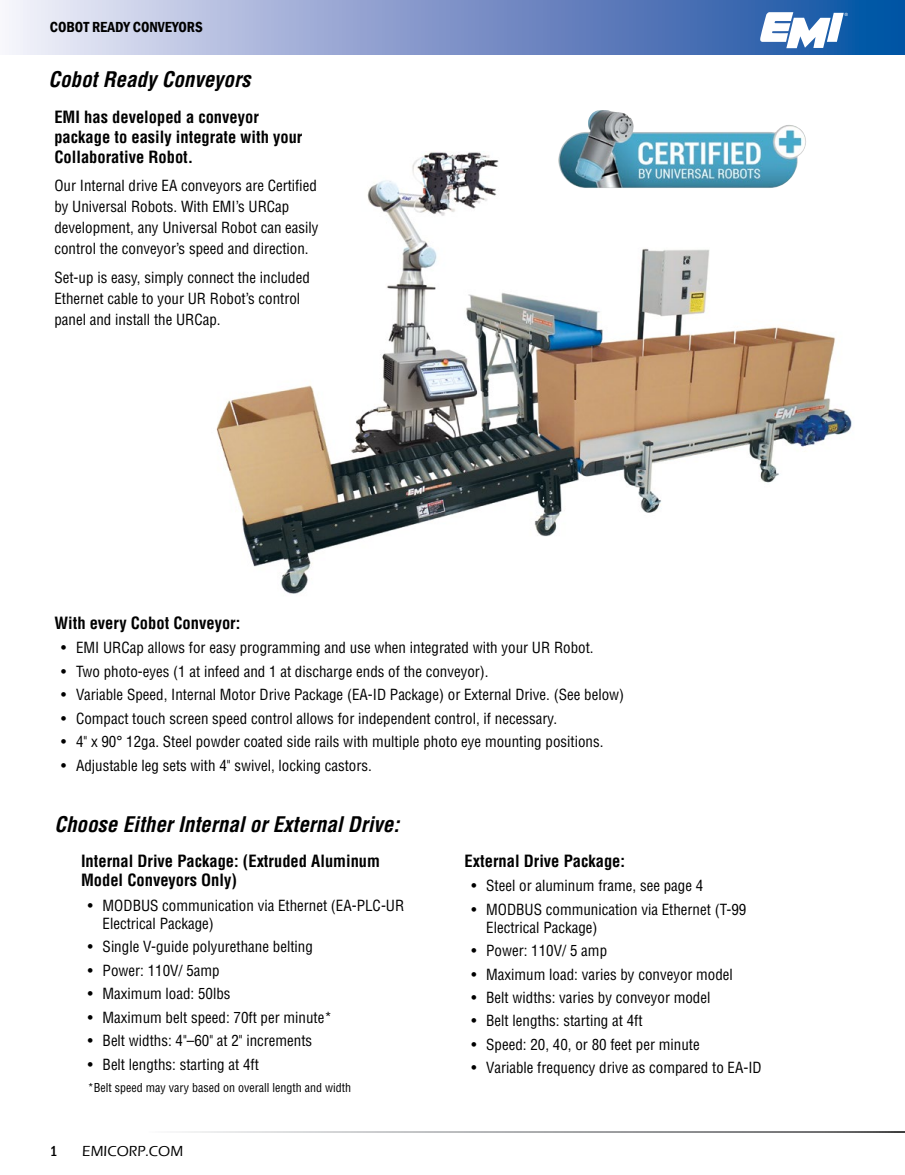
<style>
.page{position:relative;width:905px;height:1175px;background:#fff}
.page>*{position:absolute;margin:0;border:0;box-sizing:border-box;transform-origin:0 0}
.t1{font:italic 700 condensed 21px "Helvetica";color:#000}
.t2{font:700 condensed 16.5px/19.8px "Helvetica";color:#000}
.t3{font:condensed 15px/21px "Helvetica";color:#000}
.t4{font:600 condensed 15px "Franklin Gothic";color:#000}
.t5{font:500 15px "Eras ITC";color:#000}
.t6{font:500 condensed 15px "Franklin Gothic";color:#000}
.t7{font:condensed 12px "Helvetica";color:#000}
.t8{font:4.35px "Helvetica";color:#fff}
</style>
<div class="page">
<img style="left:216px;top:152px;width:636px;height:442px">
<img style="left:558px;top:110px;width:248px;height:78px">
<svg style="left:9px;top:0;width:895px;height:54px;background:#839bcc"></svg>
<svg style="left:760px;top:12px;width:83px;height:36px"></svg>
<p class="t4" style="left:50px;top:17px;width:154px">COBOT READY CONVEYORS</p>
<h1 class="t1" style="left:48px;top:66px;width:203px">Cobot Ready Conveyors</h1>
<p class="t2" style="left:54px;top:107px;width:249px">EMI has developed a conveyor package to easily integrate with your<br>Collaborative Robot.</p>
<p class="t3" style="left:54px;top:175px;width:266px">Our Internal drive EA conveyors are Certified by Universal Robots. With EMI’s URCap development, any Universal Robot can easily control the conveyor’s speed and direction.</p>
<p class="t3" style="left:54px;top:267px;width:257px">Set-up is easy, simply connect the included<br>Ethernet cable to your UR Robot’s control panel and install the URCap.</p>
<p class="t8" style="left:844px;top:12px;width:5px">®</p>
<p class="t2" style="left:54px;top:612px;width:187px">With every Cobot Conveyor:</p>
<p class="t3" style="left:61px;top:637px;width:534px">• EMI URCap allows for easy programming and use when integrated with your UR Robot.</p>
<p class="t3" style="left:61px;top:661px;width:429px">• Two photo-eyes (1 at infeed and 1 at discharge ends of the conveyor).</p>
<p class="t3" style="left:61px;top:684px;width:564px">• Variable Speed, Internal Motor Drive Package (EA-ID Package) or External Drive. (See below)</p>
<p class="t3" style="left:61px;top:707px;width:497px">• Compact touch screen speed control allows for independent control, if necessary.</p>
<p class="t3" style="left:61px;top:731px;width:543px">• 4" x 90° 12ga. Steel powder coated side rails with multiple photo eye mounting positions.</p>
<p class="t3" style="left:61px;top:754px;width:312px">• Adjustable leg sets with 4" swivel, locking castors.</p>
<h1 class="t1" style="left:54px;top:811px;width:346px">Choose Either Internal or External Drive:</h1>
<p class="t2" style="left:81px;top:850px;width:300px">Internal Drive Package: (Extruded Aluminum<br>Model Conveyors Only)</p>
<p class="t3" style="left:103px;top:896px;width:303px;line-height:18px;text-indent:-15px">• MODBUS communication via Ethernet (EA-PLC-UR<br>Electrical Package)</p>
<p class="t3" style="left:88px;top:936px;width:226px">• Single V-guide polyurethane belting</p>
<p class="t3" style="left:88px;top:959px;width:133px">• Power: 110V/ 5amp</p>
<p class="t3" style="left:88px;top:983px;width:144px">• Maximum load: 50lbs</p>
<p class="t3" style="left:88px;top:1006px;width:245px">• Maximum belt speed: 70ft per minute*</p>
<p class="t3" style="left:88px;top:1030px;width:226px">• Belt widths: 4"–60" at 2" increments</p>
<p class="t3" style="left:88px;top:1053px;width:173px">• Belt lengths: starting at 4ft</p>
<p class="t7" style="left:88px;top:1080px;width:265px">*Belt speed may vary based on overall length and width</p>
<p class="t6" style="left:50px;top:1141px;width:9px">1</p>
<p class="t5" style="left:82px;top:1142px;width:102px">EMICORP.COM</p>
<p class="t2" style="left:464px;top:850px;width:162px">External Drive Package:</p>
<p class="t3" style="left:471px;top:875px;width:233px">• Steel or aluminum frame, see page 4</p>
<p class="t3" style="left:486px;top:900px;width:261px;line-height:18px;text-indent:-15px">• MODBUS communication via Ethernet (T-99<br>Electrical Package)</p>
<p class="t3" style="left:471px;top:940px;width:137px">• Power: 110V/ 5 amp</p>
<p class="t3" style="left:471px;top:963px;width:263px">• Maximum load: varies by conveyor model</p>
<p class="t3" style="left:471px;top:986px;width:240px">• Belt widths: varies by conveyor model</p>
<p class="t3" style="left:471px;top:1010px;width:173px">• Belt lengths: starting at 4ft</p>
<p class="t3" style="left:471px;top:1033px;width:230px">• Speed: 20, 40, or 80 feet per minute</p>
<p class="t3" style="left:471px;top:1057px;width:292px">• Variable frequency drive as compared to EA-ID</p>
</div>
